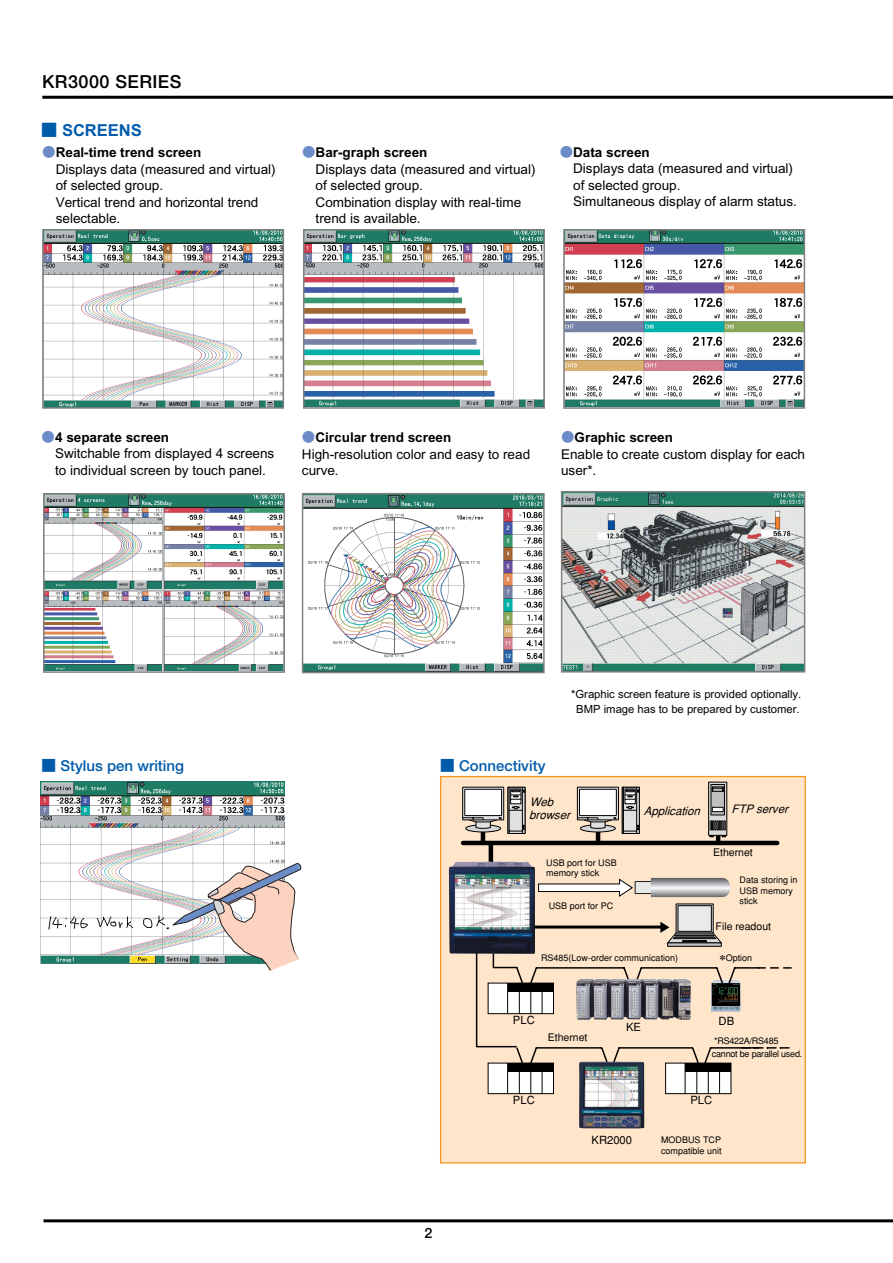
<style>
.page{position:relative;width:893px;height:1263px;background:#fff}
.page>*{position:absolute;margin:0;border:0;box-sizing:border-box;transform-origin:0 0}
.t1{font:700 18px "Futo Go B101";letter-spacing:.025em;color:#000}
.t2{font:700 16.5px "Arial";color:#005bab}
.t3{font:700 15px "Futo Go B101";color:#005bab}
.t4{font:700 14.25px "Futo Go B101";color:#000}
.t5{font:13.5px/16.5px "Arial";color:#000}
.t6{font:italic 500 11.55px/13px "Gothic BBB";color:#000}
.t7{font:11.25px/15px "Arial";color:#000;text-align:center}
.t8{font:500 11.25px "Gothic BBB";color:#000}
.t9{font:500 10.5px "Gothic BBB";color:#000}
.t10{font:500 9px/10.5px "Gothic BBB";color:#000}
.t11{font:500 9px/13.5px "Gothic BBB";letter-spacing:-.025em;color:#000}
.s1{font-family:"Futo Go B101"}
.s2{font-family:"Gothic BBB";font-weight:500;color:#6c8cc7}
.s3{font-weight:700}
</style>
<div class="page">
<hr style="left:44px;top:1219px;width:848px;height:3px;background:#000">
<hr style="left:42px;top:96px;width:850px;height:3px;background:#000">
<img style="left:41px;top:781px;width:243px;height:182px">
<svg style="left:171px;top:863px;width:131px;height:108px"></svg>
<img style="left:45px;top:232px;width:236px;height:174px">
<div style="left:42px;top:229px;width:242px;height:180px;border:2px solid #808080"></div>
<img style="left:306px;top:232px;width:236px;height:174px">
<div style="left:303px;top:229px;width:242px;height:180px;border:2px solid #808080"></div>
<img style="left:566px;top:232px;width:236px;height:174px">
<div style="left:563px;top:229px;width:242px;height:180px;border:2px solid #808080"></div>
<img style="left:46px;top:496px;width:236px;height:174px">
<div style="left:43px;top:493px;width:242px;height:180px;border:2px solid #808080"></div>
<svg style="left:301px;top:491px;width:505px;height:183px"></svg>
<div style="left:440px;top:776px;width:365px;height:388px;background:#ffe6cb;border:1px solid #f7941d"></div>
<div style="left:480px;top:815px;width:5px;height:26px;background:#000"></div>
<div style="left:595px;top:815px;width:5px;height:26px;background:#000"></div>
<hr style="left:716px;top:823px;width:4px;height:18px;background:#000">
<svg style="left:507px;top:787px;width:18px;height:47px"></svg>
<svg style="left:508px;top:787px;width:16px;height:47px"></svg>
<svg style="left:708px;top:782px;width:19px;height:55px"></svg>
<div style="left:465px;top:825px;width:36px;height:7px;background:#d5d5d5;border:1px solid #000;border-radius:50%"></div>
<div style="left:462px;top:787px;width:42px;height:33px;background:#cdcdcd;border:1px solid #000"></div>
<svg style="left:462px;top:817px;width:40px;height:12px"></svg>
<div style="left:464px;top:789px;width:38px;height:27px;background:#fff;border:1px solid #000"></div>
<svg style="left:622px;top:787px;width:17px;height:47px"></svg>
<div style="left:580px;top:825px;width:35px;height:7px;background:#d5d5d5;border:1px solid #000;border-radius:50%"></div>
<div style="left:577px;top:787px;width:41px;height:33px;background:#cdcdcd;border:1px solid #000"></div>
<svg style="left:577px;top:817px;width:39px;height:12px"></svg>
<div style="left:579px;top:789px;width:37px;height:27px;background:#fff;border:1px solid #000"></div>
<div style="left:488px;top:842px;width:5px;height:36px;background:#000"></div>
<hr style="left:463px;top:841px;width:314px;height:4px;background:#000">
<div style="left:635px;top:881px;width:23px;height:13px;background:#e7e8e8;border:1px solid #231f20"></div>
<svg style="left:650px;top:878px;width:80px;height:19px;background:#afb0b1"></svg>
<svg style="left:538px;top:878px;width:95px;height:19px"></svg>
<svg style="left:675px;top:904px;width:116px;height:65px"></svg>
<svg style="left:475px;top:908px;width:285px;height:172px"></svg>
<svg style="left:741px;top:1047px;width:48px;height:2px"></svg>
<div style="left:488px;top:1063px;width:66px;height:31px;background:#fff;border:1px solid #000"></div>
<hr style="left:507px;top:1063px;width:1px;height:31px;background:#000">
<svg style="left:519px;top:1071px;width:1px;height:23px"></svg>
<svg style="left:530px;top:1071px;width:1px;height:23px"></svg>
<svg style="left:541px;top:1071px;width:1px;height:23px"></svg>
<div style="left:507px;top:1063px;width:46px;height:8px;background:#000"></div>
<div style="left:665px;top:1063px;width:66px;height:31px;background:#fff;border:1px solid #000"></div>
<hr style="left:684px;top:1063px;width:1px;height:31px;background:#000">
<svg style="left:696px;top:1071px;width:1px;height:23px"></svg>
<svg style="left:708px;top:1071px;width:1px;height:23px"></svg>
<svg style="left:719px;top:1071px;width:1px;height:23px"></svg>
<div style="left:685px;top:1063px;width:46px;height:8px;background:#000"></div>
<img style="left:449px;top:862px;width:86px;height:92px">
<img style="left:579px;top:1061px;width:65px;height:68px">
<img style="left:576px;top:979px;width:115px;height:41px">
<h1 class="t1" style="left:42px;top:75px;width:141px">KR3000 SERIES</h1>
<p class="t2" style="left:41px;top:124px;width:102px"><span class="s1">■</span> SCREENS</p>
<p class="t5" style="left:56px;top:145px;width:221px;text-indent:-14px"><span class="s2">●</span><span class="s3">Real-time trend screen<br></span>Displays data (measured and virtual) of selected group.<br>Vertical trend and horizontal trend selectable.</p>
<p class="t5" style="left:315px;top:145px;width:221px;text-indent:-14px"><span class="s2">●</span><span class="s3">Bar-graph screen<br></span>Displays data (measured and virtual) of selected group.<br>Combination display with real-time trend is available.</p>
<p class="t5" style="left:573px;top:145px;width:225px;text-indent:-14px"><span class="s2">●</span><span class="s3">Data screen<br></span>Displays data (measured and virtual) of selected group.<br>Simultaneous display of alarm status.</p>
<p class="t5" style="left:55px;top:430px;width:221px;text-indent:-13px"><span class="s2">●</span><span class="s3">4 separate screen<br></span>Switchable from displayed 4 screens to individual screen by touch panel.</p>
<p class="t5" style="left:302px;top:430px;width:230px"><span class="s2">●</span><span class="s3">Circular trend screen<br></span>High-resolution color and easy to read curve.</p>
<p class="t5" style="left:561px;top:430px;width:245px"><span class="s2">●</span><span class="s3">Graphic screen<br></span>Enable to create custom display for each user*.</p>
<p class="t3" style="left:41px;top:760px;width:144px">■ Stylus pen writing</p>
<p class="t3" style="left:440px;top:760px;width:107px">■ Connectivity</p>
<p class="t7" style="left:571px;top:688px;width:232px">*Graphic screen feature is provided optionally.<br>BMP image has to be prepared by customer.</p>
<p class="t6" style="left:529px;top:797px;width:45px">Web browser</p>
<p class="t6" style="left:731px;top:804px;width:61px">FTP server</p>
<p class="t6" style="left:644px;top:806px;width:60px">Application</p>
<p class="t10" style="left:546px;top:858px;width:72px">USB port for USB memory stick</p>
<p class="t10" style="left:548px;top:901px;width:66px">USB port for PC</p>
<p class="t9" style="left:713px;top:848px;width:41px">Ethernet</p>
<p class="t10" style="left:739px;top:876px;width:60px">Data storing in<br>USB memory stick</p>
<p class="t9" style="left:715px;top:922px;width:57px">File readout</p>
<p class="t10" style="left:541px;top:953px;width:139px">RS485(Low-order communication)</p>
<p class="t10" style="left:718px;top:953px;width:36px">＊Option</p>
<p class="t8" style="left:513px;top:1015px;width:23px">PLC</p>
<p class="t8" style="left:718px;top:1016px;width:17px">DB</p>
<p class="t8" style="left:626px;top:1023px;width:17px">KE</p>
<p class="t9" style="left:547px;top:1033px;width:41px">Ethernet</p>
<p class="t11" style="left:711px;top:1035px;width:92px">*RS422A/RS485 cannot be parallel used.</p>
<p class="t8" style="left:513px;top:1095px;width:23px">PLC</p>
<p class="t8" style="left:690px;top:1095px;width:23px">PLC</p>
<p class="t8" style="left:591px;top:1136px;width:42px">KR2000</p>
<p class="t10" style="left:661px;top:1136px;width:62px">MODBUS TCP compatible unit</p>
<p class="t4" style="left:424px;top:1227px;width:9px">2</p>
</div>
